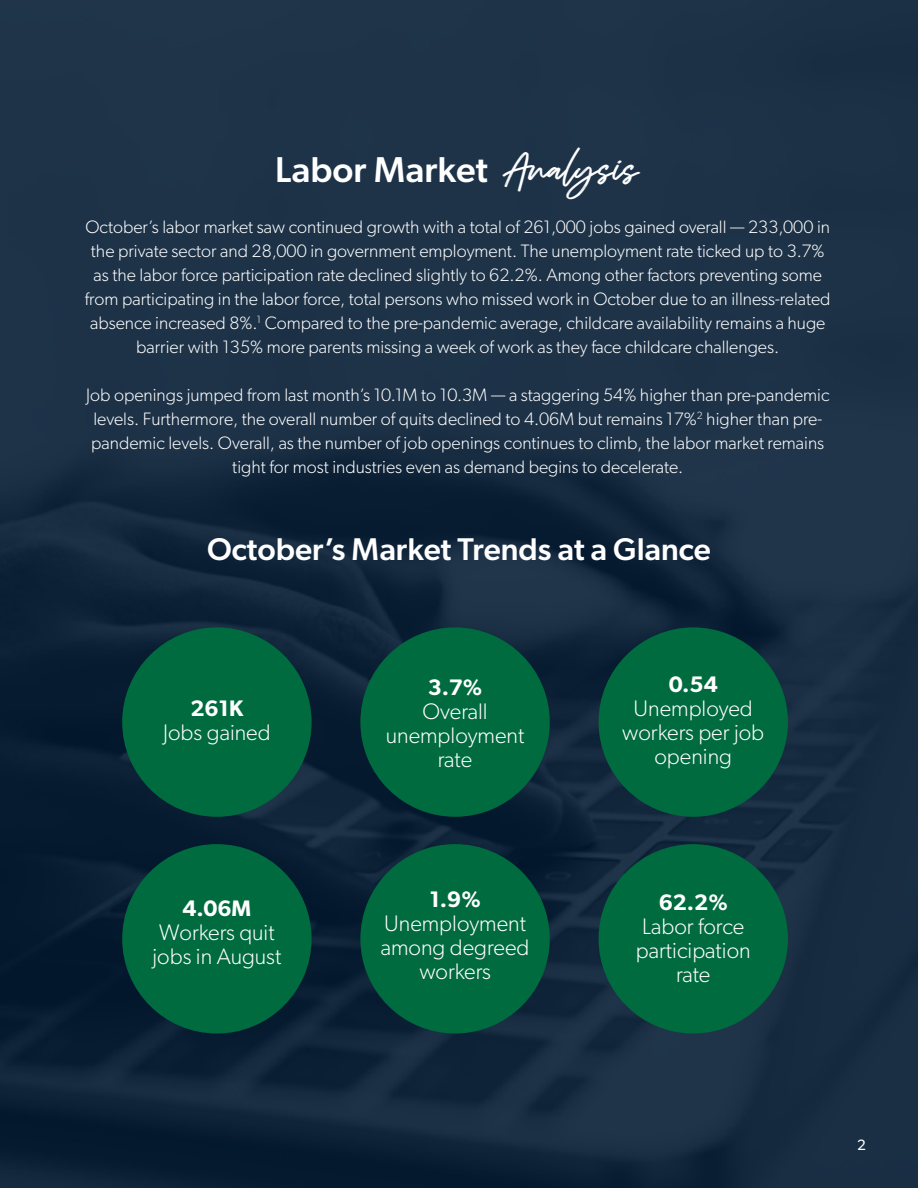
<style>
.page{position:relative;width:918px;height:1188px;background:#fff}
.page>*{position:absolute;margin:0;border:0;box-sizing:border-box;transform-origin:0 0}
.t1{font:500 36px "Gibson";color:#fff}
.t2{font:500 31.5px "Gibson";color:#fff}
.t3{font:300 22.5px/24px "Gibson";color:#fff;text-align:center}
.t4{font:600 22.5px "Gibson";color:#fff}
.t5{font:300 18px/24px "Gibson";color:#fff;text-align:center}
.t6{font:15px "Gibson";color:#fff}
.s1{font-family:"Rather";font-weight:400}
</style>
<div class="page">
<img style="left:0;top:0;width:918px;height:1188px">
<div style="left:122px;top:627px;width:190px;height:190px;background:#006b3f;border-radius:50%"></div>
<div style="left:360px;top:627px;width:190px;height:190px;background:#006b3f;border-radius:50%"></div>
<div style="left:599px;top:627px;width:189px;height:190px;background:#006b3f;border-radius:50%"></div>
<div style="left:122px;top:844px;width:190px;height:190px;background:#006b3f;border-radius:50%"></div>
<div style="left:360px;top:844px;width:190px;height:190px;background:#006b3f;border-radius:50%"></div>
<div style="left:599px;top:844px;width:189px;height:190px;background:#006b3f;border-radius:50%"></div>
<h1 class="t1" style="left:275px;top:148px;width:365px">Labor Market <span class="s1">Analysis</span></h1>
<p class="t5" style="left:85px;top:215px;width:747px">October’s labor market saw continued growth with a total of 261,000 jobs gained overall — 233,000 in the private sector and 28,000 in government employment. The unemployment rate ticked up to 3.7% as the labor force participation rate declined slightly to 62.2%. Among other factors preventing some from participating in the labor force, total persons who missed work in October due to an illness-related absence increased 8%.<sup>1</sup> Compared to the pre-pandemic average, childcare availability remains a huge barrier with 135% more parents missing a week of work as they face childcare challenges.</p>
<p class="t5" style="left:86px;top:383px;width:745px">Job openings jumped from last month’s 10.1M to 10.3M — a staggering 54% higher than pre-pandemic levels. Furthermore, the overall number of quits declined to 4.06M but remains 17%<sup>2</sup> higher than pre&shy;pandemic levels. Overall, as the number of job openings continues to climb, the labor market remains tight for most industries even as demand begins to decelerate.</p>
<h2 class="t2" style="left:207px;top:530px;width:505px">October’s Market Trends at a Glance</h2>
<p class="t4" style="left:190px;top:695px;width:54px">261K</p>
<p class="t3" style="left:163px;top:720px;width:109px">Jobs gained</p>
<p class="t4" style="left:183px;top:895px;width:70px">4.06M</p>
<p class="t3" style="left:152px;top:920px;width:130px;text-align:left">Workers quit jobs in August</p>
<p class="t4" style="left:428px;top:674px;width:56px">3.7%</p>
<p class="t3" style="left:386px;top:699px;width:140px">Overall unemployment rate</p>
<p class="t4" style="left:429px;top:885px;width:53px">1.9%</p>
<p class="t3" style="left:381px;top:911px;width:150px">Unemployment among degreed workers</p>
<p class="t4" style="left:669px;top:671px;width:51px">0.54</p>
<p class="t3" style="left:622px;top:696px;width:143px">Unemployed workers per job opening</p>
<p class="t4" style="left:659px;top:888px;width:71px">62.2%</p>
<p class="t3" style="left:636px;top:914px;width:116px">Labor force participation rate</p>
<p class="t6" style="left:857px;top:1136px;width:10px">2</p>
</div>
